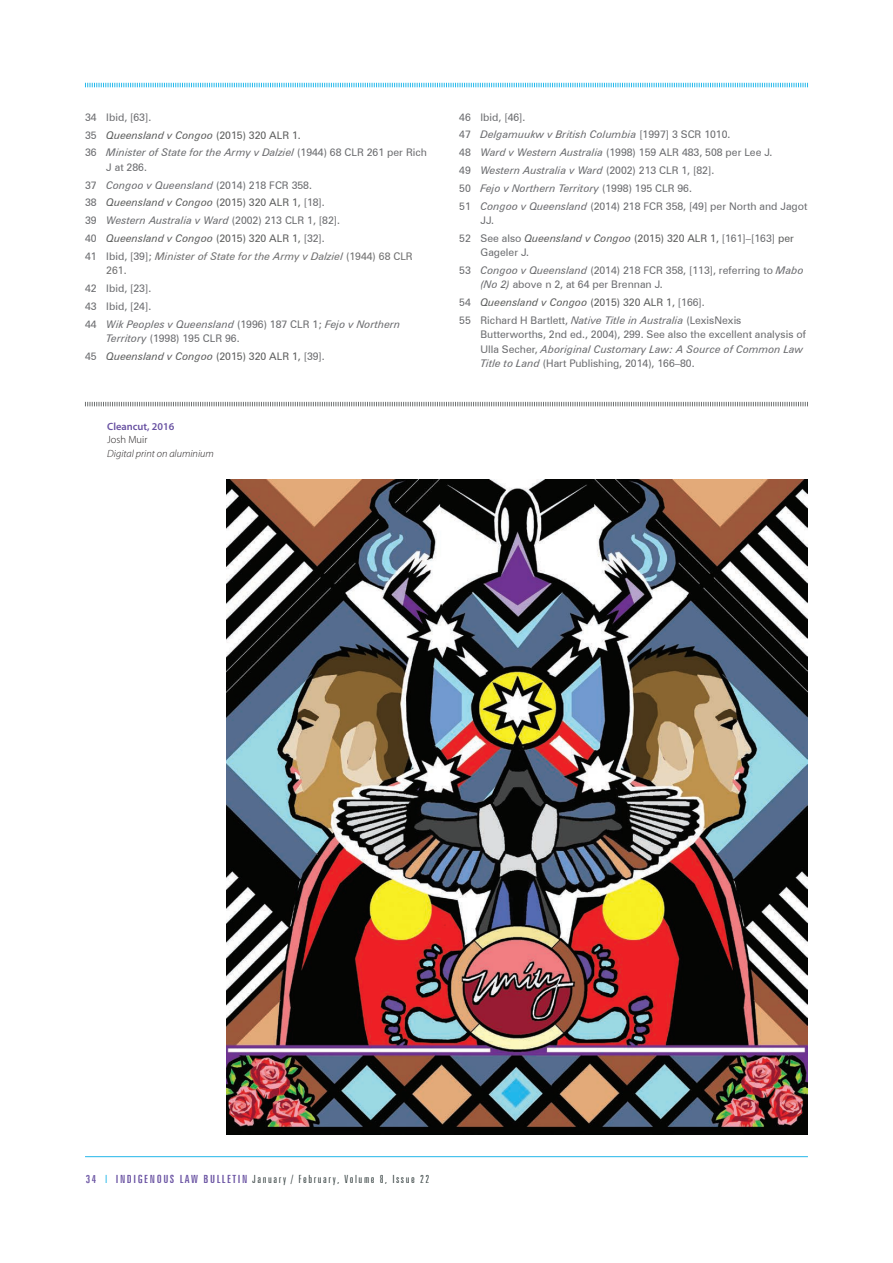
<style>
.page{position:relative;width:893px;height:1263px;background:#fff}
.page>*{position:absolute;margin:0;border:0;box-sizing:border-box;transform-origin:0 0}
.t1{font:300 extra-condensed 11.25px "Zurich BT";letter-spacing:.12em;color:#364141;scale:1.15 1}
.t2{font:10.5px/17.9px "Zurich BT";color:#6c6d70}
.t3{font:italic 300 10.5px "Myriad Pro";color:#231f20}
.t4{font:600 10.5px "Myriad Pro";color:#6952a2}
.t5{font:300 10.5px "Myriad Pro";color:#231f20}
.t6{font:10.5px "Zurich BT";color:#707070}
.s1{font-style:italic;color:#5e5f5e}
.s2{color:#5e5f5e}
.s3{font-style:italic}
.s4{font-style:italic;color:#707070}
.s5{color:#707070}
.s6{font-weight:400;color:#6952a2}
.s7{color:#23b7ea}
</style>
<div class="page">
<svg style="left:85px;top:82px;width:723px;height:6px"></svg>
<hr style="left:85px;top:1156px;width:723px;height:1px;background:#23b7ea">
<svg style="left:85px;top:401px;width:723px;height:6px"></svg>
<img style="left:227px;top:479px;width:581px;height:656px">
<p class="t2" style="left:85px;top:108px;width:343px">34 Ibid, [63].<br>35 <span class="s1">Queensland v Congoo</span> <span class="s2">(2015) 320 ALR 1.<br></span>36 <span class="s3">Minister of State for the Army v Dalziel</span> (1944) 68 CLR 261 per Rich</p>
<p class="t2" style="left:85px;top:158px;width:329px;text-indent:21px">J at 286.<br>37 <span class="s3">Congoo v Queensland</span> (2014) 218 FCR 358.<br>38 <span class="s1">Queensland v Congoo</span> <span class="s2">(2015) 320 ALR 1,</span> [18].<br>39 <span class="s3">Western Australia v Ward</span> (2002) 213 CLR 1, [82].<br>40 <span class="s1">Queensland v Congoo</span> <span class="s2">(2015) 320 ALR 1,</span> [32].<br>41 Ibid, [39]; <span class="s4">Minister of State for the Army v Dalziel</span> <span class="s5">(1944) 68 CLR</span></p>
<p class="t6" style="left:106px;top:264px;width:22px">261.</p>
<p class="t2" style="left:85px;top:279px;width:317px">42 Ibid, [23].<br>43 Ibid, [24].<br>44 <span class="s3">Wik Peoples v Queensland</span> (1996) 187 CLR 1; <span class="s3">Fejo v Northern</span></p>
<p class="t2" style="left:85px;top:329px;width:241px;text-indent:21px"><span class="s3">Territory</span> (1998) 195 CLR 96.<br>45 <span class="s1">Queensland v Congoo</span> <span class="s2">(2015) 320 ALR 1,</span> [39].</p>
<p class="t4" style="left:107px;top:420px;width:69px">Cleancut, 2016</p>
<p class="t5" style="left:107px;top:434px;width:42px">Josh Muir</p>
<p class="t3" style="left:107px;top:447px;width:108px">Digital print on aluminium</p>
<p class="t2" style="left:459px;top:108px;width:350px">46 Ibid, [46].<br>47 <span class="s3">Delgamuukw v British Columbia</span> [1997] 3 SCR 1010.<br>48 <span class="s3">Ward v Western Australia</span> (1998) 159 ALR 483, 508 per Lee J.<br>49 <span class="s3">Western Australia v Ward</span> (2002) 213 CLR 1, [82].<br>50 <span class="s3">Fejo v Northern Territory</span> (1998) 195 CLR 96.<br>51 <span class="s3">Congoo v Queensland</span> (2014) 218 FCR 358, [49] per North and Jagot</p>
<p class="t2" style="left:459px;top:211px;width:336px;text-indent:21px">JJ.<br>52 See also <span class="s1">Queensland v Congoo</span> <span class="s2">(2015) 320 ALR 1,</span> [161]–[163] <span class="s2">per</span></p>
<p class="t2" style="left:459px;top:244px;width:346px;text-indent:21px">Gageler J.<br>53 <span class="s3">Congoo v Queensland</span> (2014) 218 FCR 358, [113], referring to <span class="s3">Mabo</span></p>
<p class="t2" style="left:459px;top:276px;width:284px;text-indent:21px"><span class="s3">(No 2)</span> above n 2, at 64 per Brennan J.<br>54 <span class="s1">Queensland v Congoo</span> <span class="s2">(2015) 320 ALR 1,</span> [166].<br>55 Richard H Bartlett, <span class="s3">Native Title in Australia</span> (LexisNexis</p>
<p class="t2" style="left:480px;top:327px;width:327px;line-height:14.2px">Butterworths, 2nd ed., 2004), 299. See also the excellent analysis of<br>Ulla Secher, <span class="s3">Aboriginal Customary Law: A Source of Common Law<br>Title to Land</span> (Hart Publishing, 2014), 166–80.</p>
<p class="t1" style="left:86px;top:1172px;width:300px"><span class="s6">34</span> <span class="s7">I</span> <span class="s6">INDIGENOUS LAW BULLETIN</span> January / February, Volume 8, Issue 22</p>
</div>
